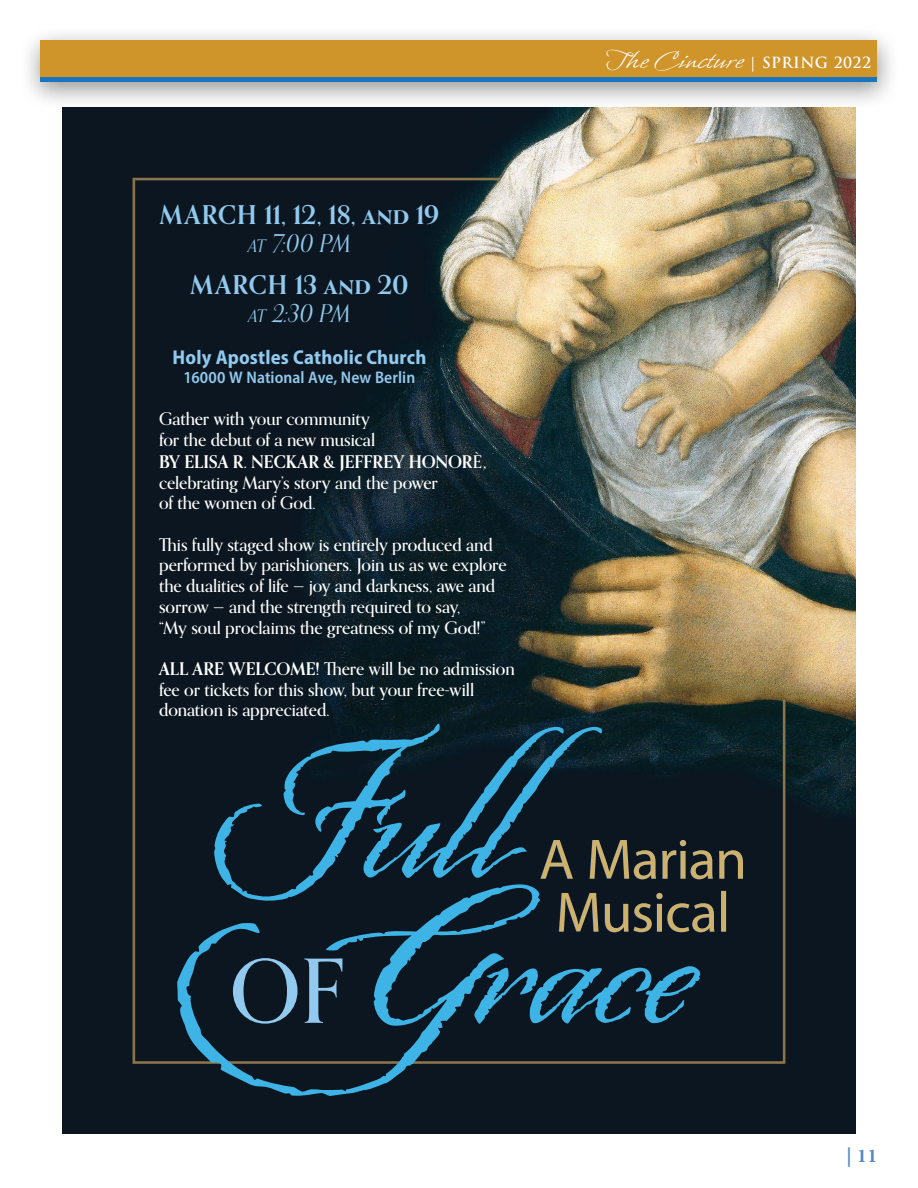
<style>
.page{position:relative;width:918px;height:1188px;background:#fff}
.page>*{position:absolute;margin:0;border:0;box-sizing:border-box;transform-origin:0 0}
.t1{font:30px "Whisper ROB";letter-spacing:.03em;color:#fff}
.t2{font:700 25.95px "Orpheus Pro";letter-spacing:.02em;color:#91caee}
.t3{font:italic 24.6px "Orpheus Pro";color:#91caee}
.t4{font:italic 24.6px "Orpheus Pro";color:#91caee}
.t5{font:700 semi-condensed 20.1px "Myriad Pro";letter-spacing:.01em;color:#91caee}
.t6{font:700 19.5px "Minion Pro";color:#5688c7}
.t7{font:500 17.55px/20.7px "Orpheus Pro";letter-spacing:-.005em;color:#fff}
.t8{font:600 semi-condensed 16.8px "Myriad Pro";letter-spacing:.005em;color:#91caee}
.s1{font-size:17.25px}
.s2{font-weight:700}
.s3{font-family:"Trajan Pro";font-weight:700;font-size:15px}
</style>
<div class="page">
<div style="left:19px;top:25px;width:881px;height:85px;background:#000;opacity:.42"></div>
<div style="left:40px;top:40px;width:838px;height:42px;background:#cf942a"></div>
<hr style="left:40px;top:78px;width:838px;height:4px;background:#1c75bc">
<img style="left:63px;top:108px;width:792px;height:1026px">
<img style="left:131px;top:176px;width:656px;height:889px">
<svg style="left:325px;top:901px;width:216px;height:190px;background:#15303f"></svg>
<svg style="left:214px;top:723px;width:388px;height:178px;background:#133041"></svg>
<svg style="left:529px;top:965px;width:171px;height:60px;background:#1d4c64"></svg>
<svg style="left:177px;top:923px;width:234px;height:173px;background:#1a3343"></svg>
<svg style="left:559px;top:891px;width:167px;height:41px;background:#49483a"></svg>
<svg style="left:540px;top:840px;width:203px;height:39px;background:#47463a"></svg>
<h2 class="t2" style="left:160px;top:198px;width:281px">MARCH 11, 12, 18, and 19</h2>
<h3 class="t3" style="left:248px;top:224px;width:104px"><span class="s1">at</span> 7:00 PM</h3>
<h2 class="t2" style="left:190px;top:268px;width:220px">MARCH 13 and 20</h2>
<h3 class="t4" style="left:249px;top:294px;width:103px"><span class="s1">at</span> 2:30 PM</h3>
<p class="t5" style="left:173px;top:344px;width:255px">Holy Apostles Catholic Church</p>
<p class="t8" style="left:184px;top:367px;width:233px">16000 W National Ave, New Berlin</p>
<p class="t7" style="left:159px;top:408px;width:329px">Gather with your community<br>for the debut of a new musical<br><span class="s2">BY ELISA R. NECKAR &amp; JEFFREY HONOR</span>È<span class="s2">, </span>celebrating Mary’s story and the power<br>of the women of God.</p>
<p class="t7" style="left:159px;top:534px;width:349px">This fully staged show is entirely produced and performed by parishioners. Join us as we explore the dualities of life — joy and darkness, awe and sorrow — and the strength required to say,<br>“My soul proclaims the greatness of my God!”</p>
<p class="t7" style="left:159px;top:658px;width:357px"><span class="s2">ALL ARE WELCOME!</span> There will be no admission fee or tickets for this show, but your free-will donation is appreciated.</p>
<h1 class="t1" style="left:606px;top:45px;width:267px">The Cincture <span class="s3">| SPRING 2022</span></h1>
<p class="t6" style="left:846px;top:1142px;width:33px">| 11</p>
</div>
